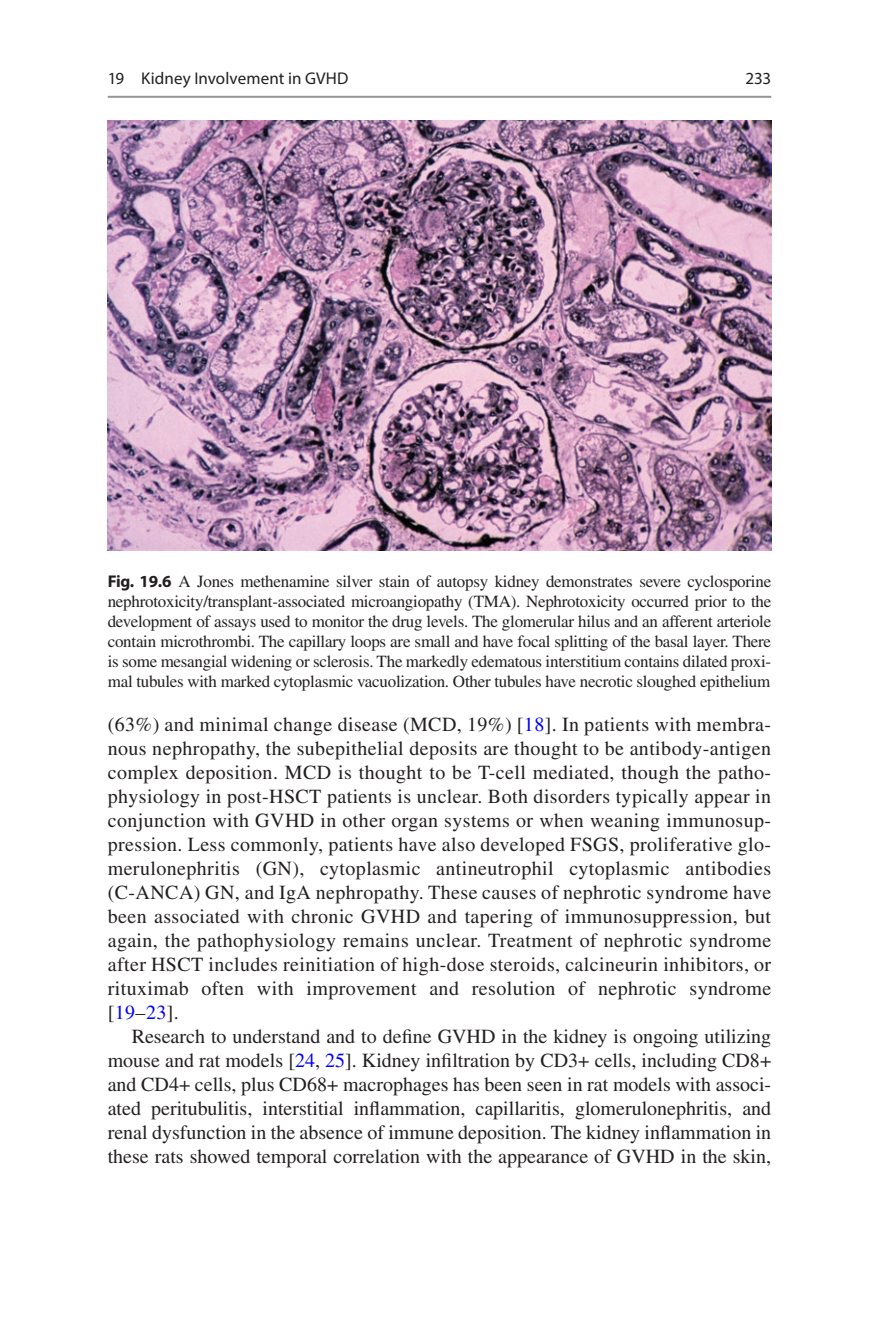
<style>
.page{position:relative;width:879px;height:1333px;background:#fff}
.page>*{position:absolute;margin:0;border:0;box-sizing:border-box;transform-origin:0 0}
.t1{font:20px/24px "Crhbdt Times LT Std";letter-spacing:.005em;color:#231f20;text-align:justify}
.t2{font:17px/20px "Crhbdt Times LT Std";letter-spacing:-.015em;color:#231f20;text-align:justify}
.t3{font:17px "Kjdqmg Myriad Pro";letter-spacing:.005em;color:#231f20}
.s1{font-family:"Xnyjwt Myriad Pro";font-weight:700}
.s2{color:#00f}
</style>
<div class="page">
<img style="left:108px;top:121px;width:663px;height:429px">
<hr style="left:108px;top:96px;width:663px;height:2px;background:#939598">
<p class="t3" style="left:108px;top:68px;width:242px">19 Kidney Involvement in GVHD</p>
<p class="t3" style="left:745px;top:68px;width:27px">233</p>
<p class="t2" style="left:108px;top:571px;width:665px"><span class="s1">Fig. 19.6</span> A Jones methenamine silver stain of autopsy kidney demonstrates severe cyclosporine nephrotoxicity/transplant-associated microangiopathy (TMA). Nephrotoxicity occurred prior to the development of assays used to monitor the drug levels. The glomerular hilus and an afferent arteriole contain microthrombi. The capillary loops are small and have focal splitting of the basal layer. There is some mesangial widening or sclerosis. The markedly edematous interstitium contains dilated proxi&shy;mal tubules with marked cytoplasmic vacuolization. Other tubules have necrotic sloughed epithelium</p>
<p class="t1" style="left:108px;top:712px;width:665px">(63%) and minimal change disease (MCD, 19%) [<span class="s2">18</span>]. In patients with membra&shy;nous nephropathy, the subepithelial deposits are thought to be antibody-antigen complex deposition. MCD is thought to be T-cell mediated, though the patho&shy;physiology in post-HSCT patients is unclear. Both disorders typically appear in conjunction with GVHD in other organ systems or when weaning immunosup&shy;pression. Less commonly, patients have also developed FSGS, proliferative glo&shy;merulonephritis (GN), cytoplasmic antineutrophil cytoplasmic antibodies (C-ANCA) GN, and IgA nephropathy. These causes of nephrotic syndrome have been associated with chronic GVHD and tapering of immunosuppression, but again, the pathophysiology remains unclear. Treatment of nephrotic syndrome after HSCT includes reinitiation of high-dose steroids, calcineurin inhibitors, or rituximab often with improvement and resolution of nephrotic syndrome [<span class="s2">19</span>–<span class="s2">23</span>].</p>
<p class="t1" style="left:108px;top:1024px;width:665px;text-indent:24px">Research to understand and to define GVHD in the kidney is ongoing utilizing mouse and rat models [<span class="s2">24</span>, <span class="s2">25</span>]. Kidney infiltration by CD3+ cells, including CD8+ and CD4+ cells, plus CD68+ macrophages has been seen in rat models with associ&shy;ated peritubulitis, interstitial inflammation, capillaritis, glomerulonephritis, and renal dysfunction in the absence of immune deposition. The kidney inflammation in these rats showed temporal correlation with the appearance of GVHD in the skin,</p>
</div>
